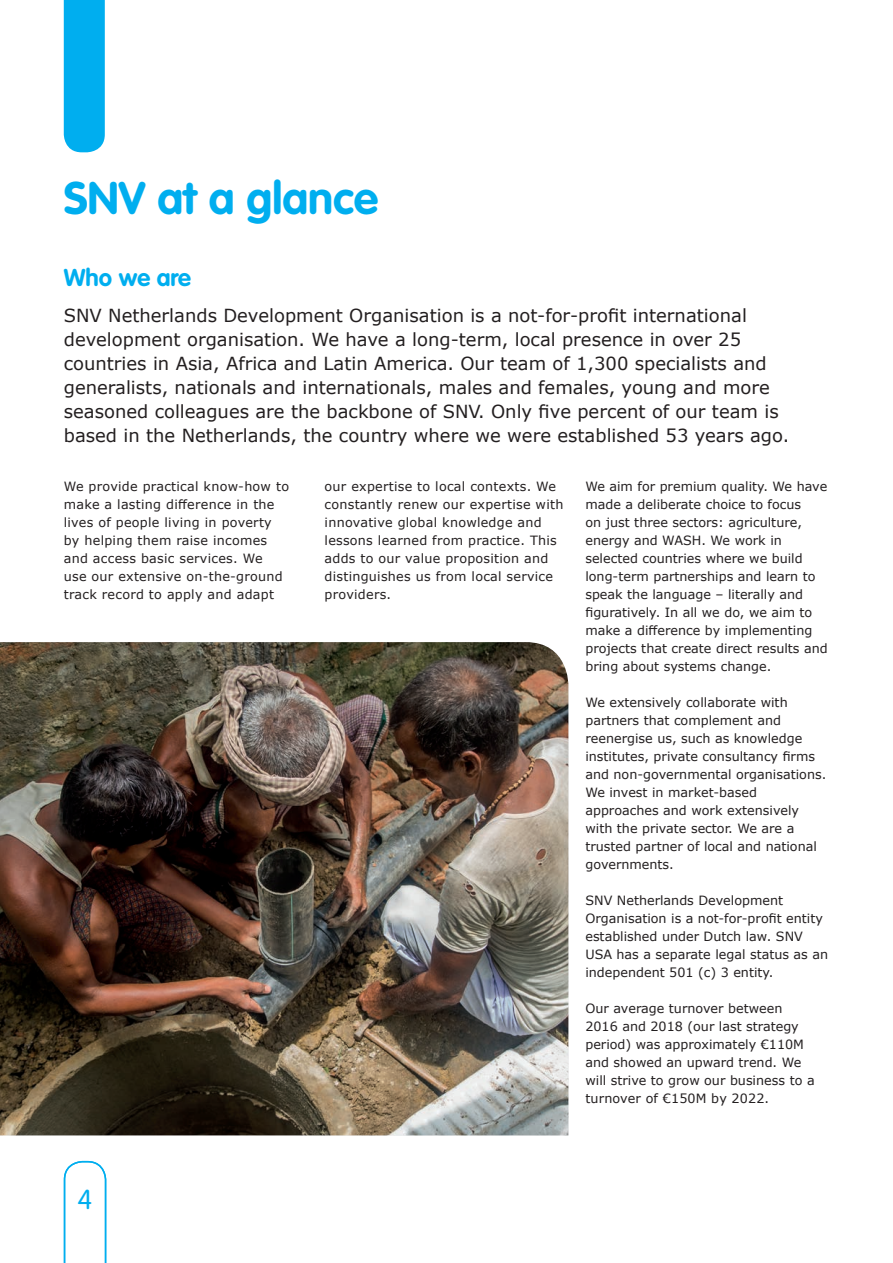
<style>
.page{position:relative;width:893px;height:1263px;background:#fff}
.page>*{position:absolute;margin:0;border:0;box-sizing:border-box;transform-origin:0 0}
.t1{font:700 45px "VAG Rounded";color:#00aeef}
.t2{font:300 27px "VAG Rounded";color:#00aeef}
.t3{font:700 24px "VAG Rounded";color:#00aeef}
.t4{font:18px/24px "Verdana";color:#231f20}
.t5{font:12.75px/18px "Verdana";color:#231f20}
.t6{font:12.75px/18px "Verdana";letter-spacing:.02em;color:#231f20}
</style>
<div class="page">
<div style="left:64px;top:0;width:41px;height:152px;background:#00aeef"></div>
<svg style="left:64px;top:1161px;width:42px;height:102px"></svg>
<img style="left:0;top:642px;width:568px;height:493px">
<p class="t1" style="left:64px;top:172px;width:316px">SNV at a glance</p>
<p class="t3" style="left:64px;top:263px;width:129px">Who we are</p>
<p class="t4" style="left:64px;top:303px;width:727px">SNV Netherlands Development Organisation is a not-for-profit international development organisation. We have a long-term, local presence in over 25 countries in Asia, Africa and Latin America. Our team of 1,300 specialists and generalists, nationals and internationals, males and females, young and more seasoned colleagues are the backbone of SNV. Only five percent of our team is based in the Netherlands, the country where we were established 53 years ago.</p>
<p class="t6" style="left:64px;top:477px;width:227px">We provide practical know-how to make a lasting difference in the lives of people living in poverty by helping them raise incomes and access basic services. We<br>use our extensive on-the-ground track record to apply and adapt</p>
<p class="t6" style="left:325px;top:477px;width:240px">our expertise to local contexts. We constantly renew our expertise with innovative global knowledge and lessons learned from practice. This adds to our value proposition and distinguishes us from local service providers.</p>
<p class="t5" style="left:585px;top:477px;width:244px">We aim for premium quality. We have made a deliberate choice to focus<br>on just three sectors: agriculture, energy and WASH. We work in selected countries where we build long-term partnerships and learn to speak the language – literally and figuratively. In all we do, we aim to make a difference by implementing projects that create direct results and bring about systems change.</p>
<p class="t5" style="left:585px;top:693px;width:242px">We extensively collaborate with partners that complement and reenergise us, such as knowledge institutes, private consultancy firms and non-governmental organisations.<br>We invest in market-based approaches and work extensively with the private sector. We are a trusted partner of local and national governments.</p>
<p class="t5" style="left:585px;top:891px;width:244px">SNV Netherlands Development Organisation is a not-for-profit entity established under Dutch law. SNV USA has a separate legal status as an independent 501 (c) 3 entity.</p>
<p class="t5" style="left:585px;top:999px;width:231px">Our average turnover between<br>2016 and 2018 (our last strategy period) was approximately €110M and showed an upward trend. We will strive to grow our business to a turnover of €150M by 2022.</p>
<p class="t2" style="left:78px;top:1184px;width:16px">4</p>
</div>
